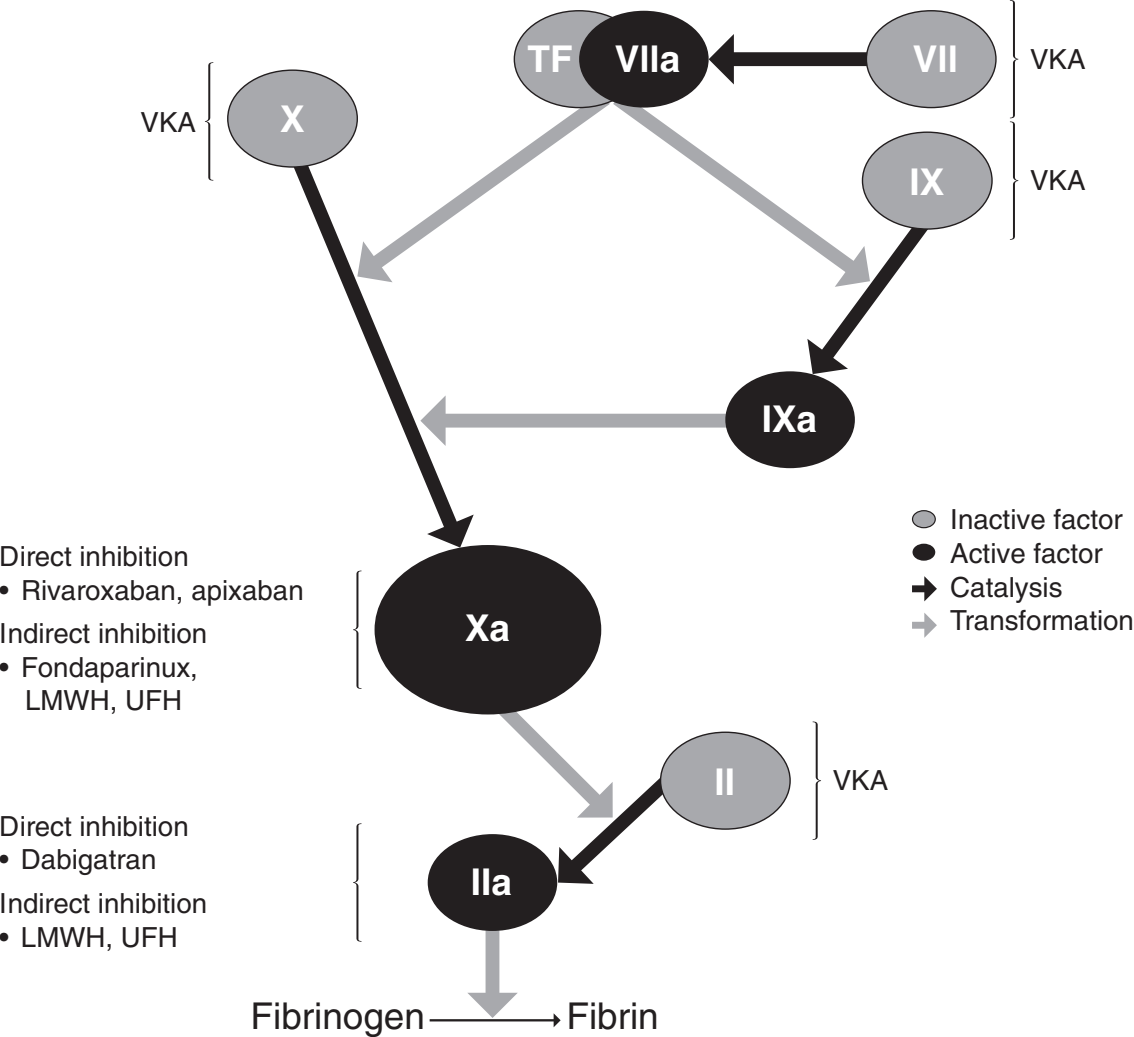
<style>
.page{position:relative;width:1134px;height:1037px;background:#fff}
.page>*{position:absolute;margin:0;border:0;box-sizing:border-box;transform-origin:0 0}
.t1{font:700 36.8px "Helvetica";color:#fff}
.t2{font:36.8px "Helvetica";color:#231f20}
.t3{font:27.6px/34px "Helvetica";color:#231f20}
</style>
<div class="page">
<div style="left:486px;top:911px;width:13px;height:84px;background:#a8a9ad"></div>
<svg style="left:467px;top:992px;width:51px;height:25px"></svg>
<svg style="left:625px;top:84px;width:246px;height:160px"></svg>
<div style="left:442px;top:413px;width:305px;height:14px;background:#a8a9ad"></div>
<div style="left:912px;top:621px;width:14px;height:7px;background:#a8a9ad"></div>
<svg style="left:924px;top:613px;width:13px;height:24px"></svg>
<div style="left:912px;top:585px;width:14px;height:7px;background:#231f20"></div>
<svg style="left:924px;top:576px;width:13px;height:25px"></svg>
<svg style="left:356px;top:79px;width:269px;height:125px"></svg>
<div style="left:730px;top:52px;width:157px;height:14px;background:#231f20"></div>
<svg style="left:709px;top:34px;width:25px;height:50px"></svg>
<svg style="left:274px;top:128px;width:196px;height:386px"></svg>
<svg style="left:427px;top:514px;width:47px;height:33px"></svg>
<div style="left:228px;top:70px;width:129px;height:97px;background:#a8a9ad;border-radius:50%"></div>
<div style="left:375px;top:545px;width:226px;height:169px;background:#231f20;border-radius:50%"></div>
<div style="left:866px;top:11px;width:130px;height:97px;background:#a8a9ad;border-radius:50%"></div>
<div style="left:514px;top:11px;width:130px;height:97px;background:#a8a9ad;border-radius:50%"></div>
<div style="left:579px;top:11px;width:130px;height:97px;background:#231f20;border-radius:50%"></div>
<svg style="left:471px;top:675px;width:216px;height:211px"></svg>
<div style="left:660px;top:732px;width:130px;height:96px;background:#a8a9ad;border-radius:50%"></div>
<div style="left:428px;top:833px;width:129px;height:97px;background:#231f20;border-radius:50%"></div>
<svg style="left:806px;top:199px;width:140px;height:177px"></svg>
<div style="left:862px;top:132px;width:130px;height:97px;background:#a8a9ad;border-radius:50%"></div>
<div style="left:912px;top:510px;width:23px;height:17px;background:#a8a9ad;border-radius:50%"></div>
<div style="left:912px;top:510px;width:24px;height:18px;border:1px solid #231f20;border-radius:50%"></div>
<div style="left:912px;top:543px;width:23px;height:17px;background:#231f20;border-radius:50%"></div>
<div style="left:725px;top:371px;width:130px;height:97px;background:#231f20;border-radius:50%"></div>
<hr style="left:430px;top:1018px;width:125px;height:3px;background:#231f20">
<svg style="left:554px;top:1013px;width:7px;height:14px"></svg>
<svg style="left:1010px;top:0;width:8px;height:240px"></svg>
<svg style="left:813px;top:721px;width:8px;height:118px"></svg>
<svg style="left:205px;top:62px;width:8px;height:118px"></svg>
<svg style="left:353px;top:570px;width:8px;height:118px"></svg>
<svg style="left:353px;top:823px;width:8px;height:118px"></svg>
<p class="t3" style="left:141px;top:108px;width:57px">VKA</p>
<h1 class="t1" style="left:280px;top:106px;width:26px">X</h1>
<h1 class="t1" style="left:527px;top:45px;width:154px">TF Vlla</h1>
<h1 class="t1" style="left:913px;top:45px;width:47px">Vll</h1>
<h1 class="t1" style="left:909px;top:168px;width:36px">IX</h1>
<p class="t3" style="left:1030px;top:45px;width:57px">VKA</p>
<p class="t3" style="left:1030px;top:166px;width:57px">VKA</p>
<p class="t3" style="left:0;top:542px;width:190px">Direct inhibition</p>
<p class="t3" style="left:0;top:570px;width:305px;line-height:44px">• Rivaroxaban, apixaban<br>Indirect inhibition</p>
<p class="t3" style="left:0;top:653px;width:199px;text-align:center">• Fondaparinux,<br>LMWH, UFH</p>
<p class="t3" style="left:0;top:811px;width:190px">Direct inhibition</p>
<p class="t3" style="left:0;top:840px;width:209px;line-height:44px">• Dabigatran<br>Indirect inhibition</p>
<p class="t3" style="left:0;top:922px;width:179px">• LMWH, UFH</p>
<h1 class="t2" style="left:251px;top:1001px;width:176px">Fibrinogen</h1>
<h1 class="t1" style="left:465px;top:614px;width:47px">Xa</h1>
<h1 class="t1" style="left:471px;top:868px;width:43px">IIa</h1>
<h1 class="t2" style="left:566px;top:1001px;width:94px">Fibrin</h1>
<h1 class="t1" style="left:767px;top:399px;width:57px">IXa</h1>
<h1 class="t1" style="left:762px;top:405px;width:57px">IXa</h1>
<h1 class="t1" style="left:714px;top:768px;width:22px">II</h1>
<p class="t3" style="left:833px;top:766px;width:57px">VKA</p>
<p class="t3" style="left:950px;top:504px;width:185px">Inactive factor<br>Active factor<br>Catalysis<br>Transformation</p>
</div>
